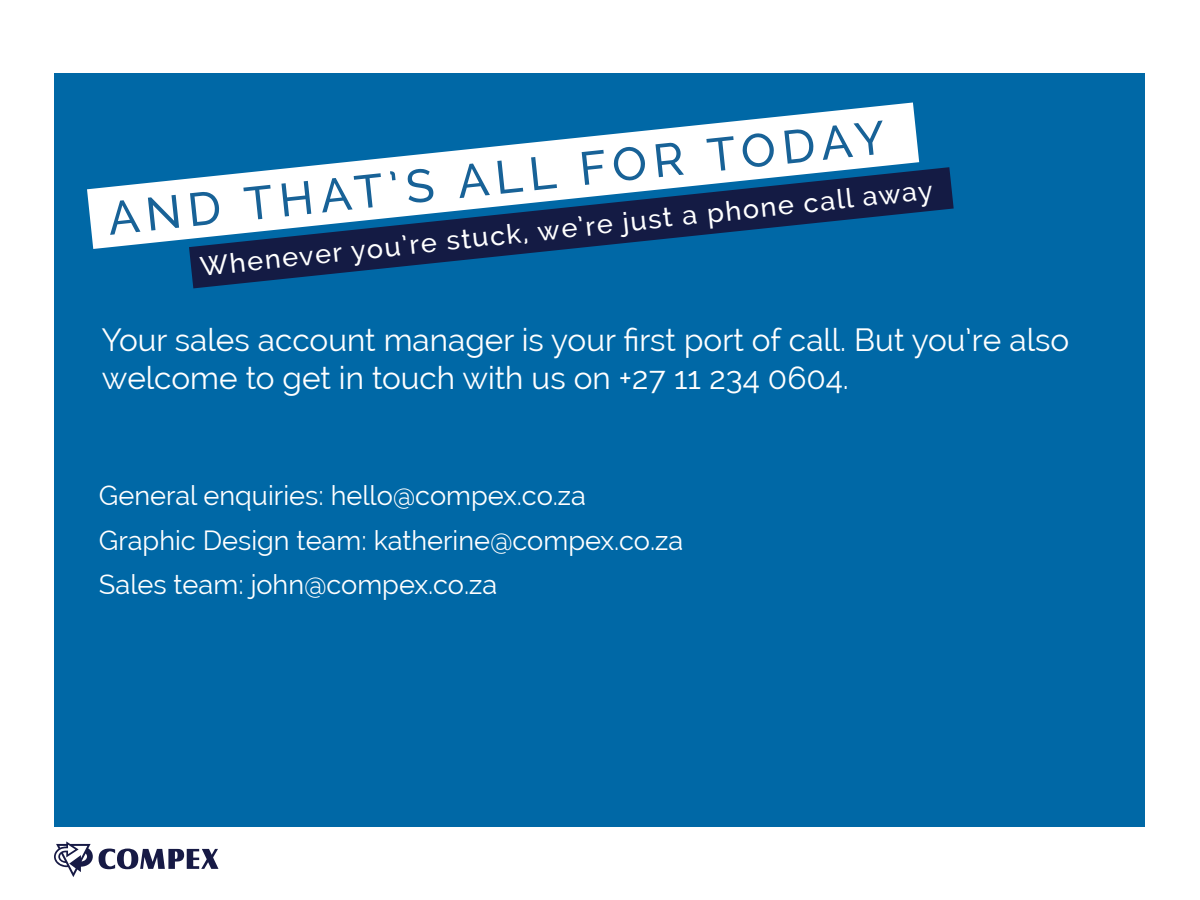
<style>
.page{position:relative;width:1200px;height:900px;background:#fff}
.page>*{position:absolute;margin:0;border:0;box-sizing:border-box;transform-origin:0 0}
.t1{font:500 46.5px "Raleway";color:#186297}
.t2{font:31.5px/37.8px "Raleway";color:#fff}
.t3{font:27.15px "Raleway";color:#fff}
.t4{font:500 27px "Raleway";color:#fff}
</style>
<div class="page">
<div style="left:55px;top:74px;width:1090px;height:753px;background:#0068a6"></div>
<svg style="left:99px;top:849px;width:119px;height:20px"></svg>
<svg style="left:54px;top:841px;width:39px;height:36px"></svg>
<svg style="left:87px;top:102px;width:832px;height:147px"></svg>
<svg style="left:189px;top:167px;width:765px;height:121px"></svg>
<p class="t1" style="left:105px;top:192px;width:782px;rotate:-6deg">AND THAT’S ALL FOR TODAY</p>
<p class="t4" style="left:199px;top:251px;width:738px;rotate:-6deg">Whenever you’re stuck, we’re just a phone call away</p>
<p class="t2" style="left:102px;top:321px;width:969px">Your sales account manager is your first port of call. But you’re also welcome to get in touch with us on +27 11 234 0604.</p>
<p class="t3" style="left:99px;top:480px;width:489px">General enquiries: hello@compex.co.za</p>
<p class="t3" style="left:99px;top:524px;width:586px">Graphic Design team: katherine@compex.co.za</p>
<p class="t3" style="left:99px;top:569px;width:400px">Sales team: john@compex.co.za</p>
</div>
